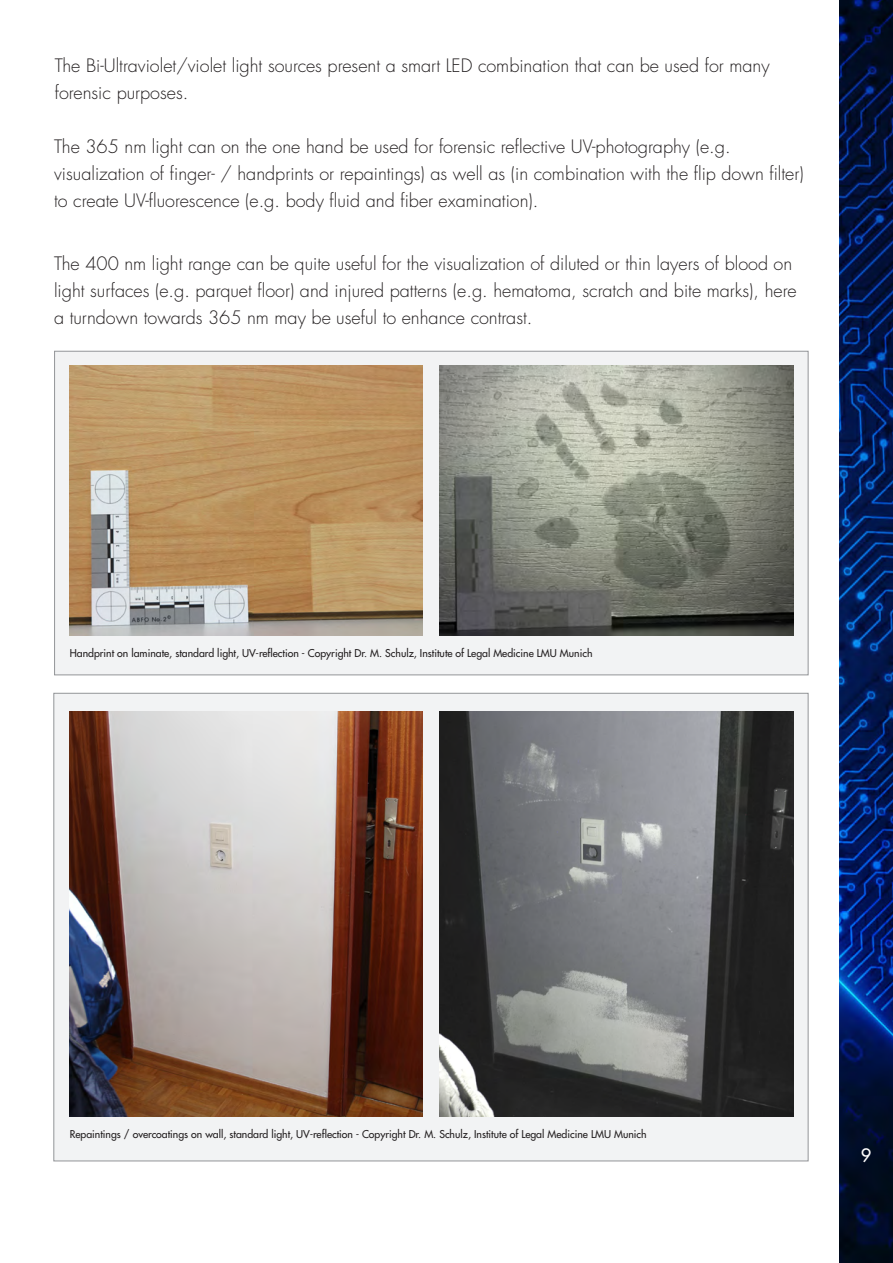
<style>
.page{position:relative;width:893px;height:1263px;background:#fff}
.page>*{position:absolute;margin:0;border:0;box-sizing:border-box;transform-origin:0 0}
.t1{font:300 18px/27px "Futura LT Pro";color:#231f20}
.t2{font:500 18px "Futura LT Pro";color:#fff}
.t3{font:500 10.5px "Futura LT Pro";color:#231f20}
</style>
<div class="page">
<img style="left:839px;top:0;width:54px;height:1263px">
<div style="left:54px;top:351px;width:754px;height:324px;background:#f2f3f4;border:1px solid #939598"></div>
<div style="left:54px;top:693px;width:754px;height:468px;background:#f2f3f4;border:1px solid #939598"></div>
<img style="left:439px;top:711px;width:355px;height:405px">
<img style="left:70px;top:711px;width:352px;height:405px">
<img style="left:70px;top:366px;width:352px;height:270px">
<img style="left:439px;top:366px;width:355px;height:270px">
<p class="t1" style="left:55px;top:52px;width:716px">The Bi-Ultraviolet/violet light sources present a smart LED combination that can be used for many forensic purposes.</p>
<p class="t1" style="left:54px;top:133px;width:751px">The 365 nm light can on the one hand be used for forensic reflective UV-photography (e.g. visualization of finger- / handprints or repaintings) as well as (in combination with the flip down filter) to create UV-fluorescence (e.g. body fluid and fiber examination).</p>
<p class="t1" style="left:54px;top:250px;width:744px">The 400 nm light range can be quite useful for the visualization of diluted or thin layers of blood on light surfaces (e.g. parquet floor) and injured patterns (e.g. hematoma, scratch and bite marks), here a turndown towards 365 nm may be useful to enhance contrast.</p>
<p class="t3" style="left:70px;top:645px;width:524px">Handprint on laminate, standard light, UV-reflection - Copyright Dr. M. Schulz, Institute of Legal Medicine LMU Munich</p>
<p class="t3" style="left:70px;top:1126px;width:578px">Repaintings / overcoatings on wall, standard light, UV-reflection - Copyright Dr. M. Schulz, Institute of Legal Medicine LMU Munich</p>
<p class="t2" style="left:861px;top:1141px;width:12px">9</p>
</div>
